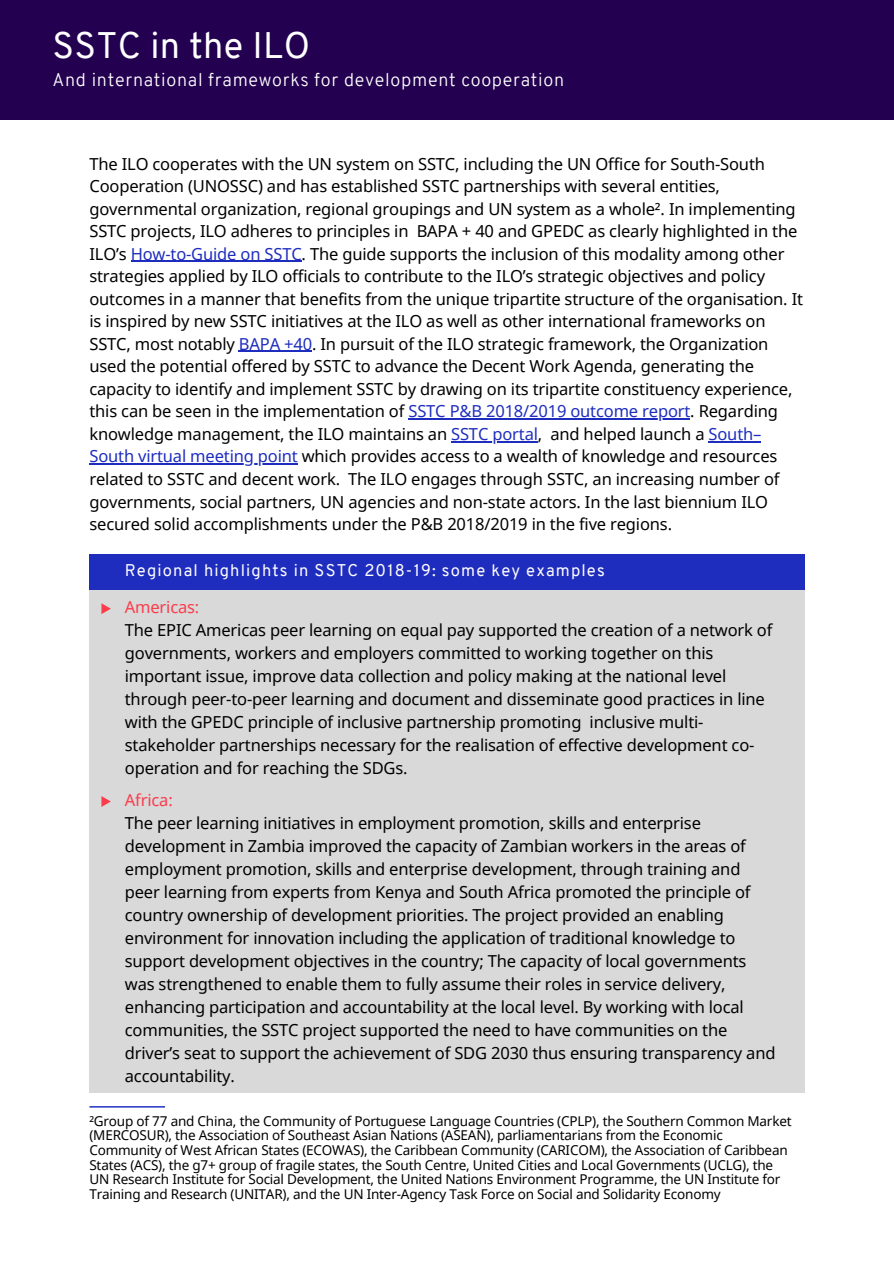
<style>
.page{position:relative;width:894px;height:1264px;background:#fff}
.page>*{position:absolute;margin:0;border:0;box-sizing:border-box;transform-origin:0 0}
.t1{font:36px "Overpass";letter-spacing:.01em;color:#fff}
.t2{font:300 18px "Overpass";letter-spacing:.04em;color:#fff}
.t3{font:16.5px/23px "Noto Sans";letter-spacing:-.01em;color:#000}
.t4{font:16.5px "Overpass";letter-spacing:.07em;color:#fefdfe}
.t5{font:16.5px "Noto Sans";letter-spacing:-.01em;color:#fa3c4b}
.t6{font:13.5px/14.7px "Noto Sans";letter-spacing:-.015em;color:#000}
.s1{color:#1e2dbe}
</style>
<div class="page">
<div style="left:0;top:0;width:893px;height:119px;background:#230050"></div>
<hr style="left:131px;top:261px;width:170px;height:1px;background:#1e2dbe">
<hr style="left:239px;top:351px;width:73px;height:1px;background:#1e2dbe">
<hr style="left:408px;top:418px;width:282px;height:1px;background:#1e2dbe">
<hr style="left:451px;top:441px;width:86px;height:1px;background:#1e2dbe">
<hr style="left:708px;top:441px;width:53px;height:1px;background:#1e2dbe">
<hr style="left:89px;top:463px;width:208px;height:1px;background:#1e2dbe">
<div style="left:89px;top:554px;width:715px;height:538px;background:#d9d9d9"></div>
<div style="left:89px;top:554px;width:715px;height:36px;background:#1e2dbe"></div>
<svg style="left:101px;top:603px;width:10px;height:11px"></svg>
<svg style="left:101px;top:796px;width:10px;height:11px"></svg>
<svg style="left:89px;top:1106px;width:76px;height:1px"></svg>
<h1 class="t1" style="left:52px;top:31px;width:259px">SSTC in the ILO</h1>
<p class="t2" style="left:52px;top:73px;width:513px">And international frameworks for development cooperation</p>
<p class="t3" style="left:89px;top:152px;width:715px;line-height:22.5px">The ILO cooperates with the UN system on SSTC, including the UN Office for South-South Cooperation (UNOSSC) and has established SSTC partnerships with several entities, governmental organization, regional groupings and UN system as a whole². In implementing SSTC projects, ILO adheres to principles in BAPA + 40 and GPEDC as clearly highlighted in the ILO’s <span class="s1">How-to-Guide on SSTC</span>. The guide supports the inclusion of this modality among other strategies applied by ILO officials to contribute to the ILO’s strategic objectives and policy outcomes in a manner that benefits from the unique tripartite structure of the organisation. It is inspired by new SSTC initiatives at the ILO as well as other international frameworks on SSTC, most notably <span class="s1">BAPA +40</span>. In pursuit of the ILO strategic framework, the Organization used the potential offered by SSTC to advance the Decent Work Agenda, generating the capacity to identify and implement SSTC by drawing on its tripartite constituency experience, this can be seen in the implementation of <span class="s1">SSTC P&amp;B 2018/2019 outcome report</span>. Regarding knowledge management, the ILO maintains an <span class="s1">SSTC portal</span>, and helped launch a <span class="s1">South– South virtual meeting point</span> which provides access to a wealth of knowledge and resources related to SSTC and decent work. The ILO engages through SSTC, an increasing number of governments, social partners, UN agencies and non-state actors. In the last biennium ILO secured solid accomplishments under the P&amp;B 2018/2019 in the five regions.</p>
<p class="t4" style="left:125px;top:563px;width:481px">Regional highlights in SSTC 2018-19: some key examples</p>
<p class="t5" style="left:125px;top:595px;width:76px">Americas:</p>
<p class="t3" style="left:125px;top:618px;width:649px">The EPIC Americas peer learning on equal pay supported the creation of a network of governments, workers and employers committed to working together on this important issue, improve data collection and policy making at the national level through peer-to-peer learning and document and disseminate good practices in line with the GPEDC principle of inclusive partnership promoting inclusive multi&shy;stakeholder partnerships necessary for the realisation of effective development co&shy;operation and for reaching the SDGs.</p>
<p class="t5" style="left:125px;top:788px;width:49px">Africa:</p>
<p class="t3" style="left:125px;top:810px;width:652px">The peer learning initiatives in employment promotion, skills and enterprise development in Zambia improved the capacity of Zambian workers in the areas of employment promotion, skills and enterprise development, through training and peer learning from experts from Kenya and South Africa promoted the principle of country ownership of development priorities. The project provided an enabling environment for innovation including the application of traditional knowledge to support development objectives in the country; The capacity of local governments was strengthened to enable them to fully assume their roles in service delivery, enhancing participation and accountability at the local level. By working with local communities, the SSTC project supported the need to have communities on the driver’s seat to support the achievement of SDG 2030 thus ensuring transparency and accountability.</p>
<p class="t6" style="left:89px;top:1113px;width:703px">²Group of 77 and China, the Community of Portuguese Language Countries (CPLP), the Southern Common Market (MERCOSUR), the Association of Southeast Asian Nations (ASEAN), parliamentarians from the Economic Community of West African States (ECOWAS), the Caribbean Community (CARICOM), the Association of Caribbean States (ACS), the g7+ group of fragile states, the South Centre, United Cities and Local Governments (UCLG), the UN Research Institute for Social Development, the United Nations Environment Programme, the UN Institute for Training and Research (UNITAR), and the UN Inter-Agency Task Force on Social and Solidarity Economy</p>
</div>
